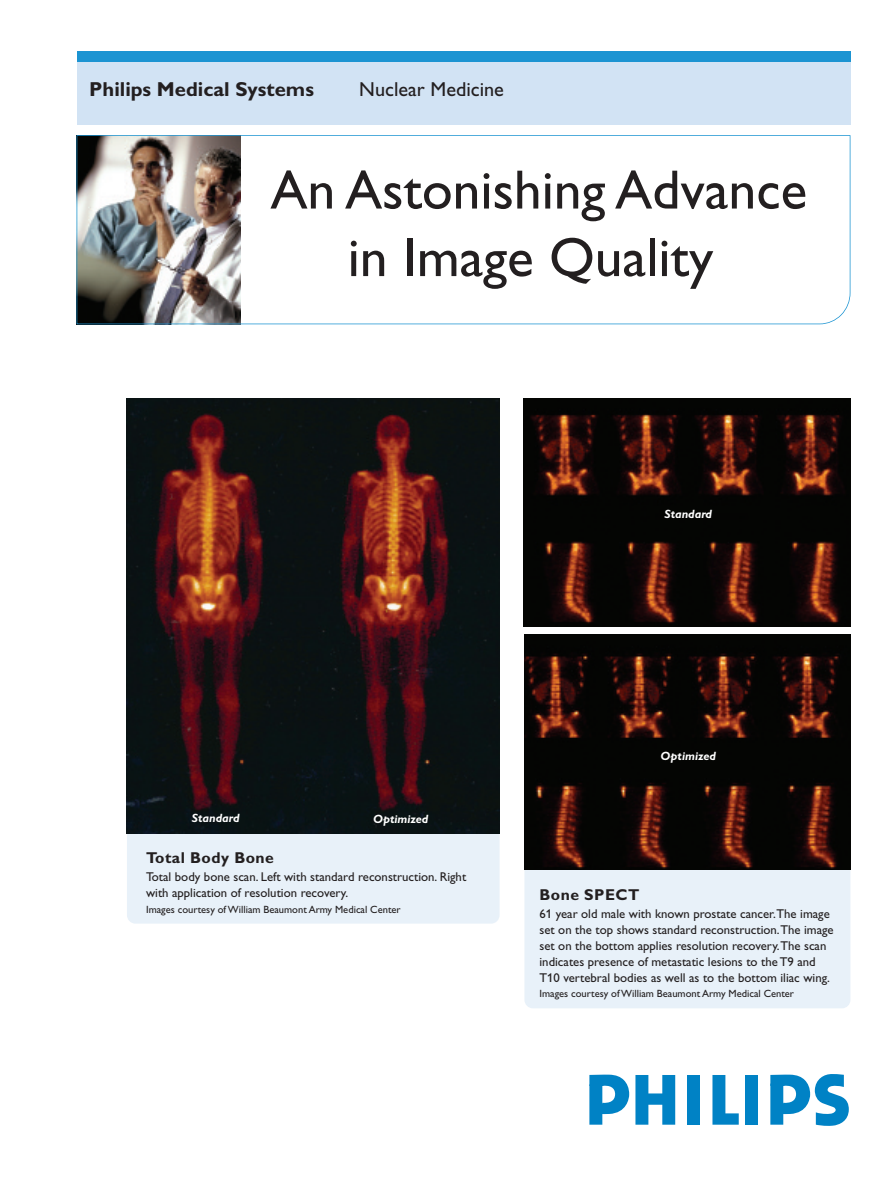
<style>
.page{position:relative;width:893px;height:1187px;background:#fff}
.page>*{position:absolute;margin:0;border:0;box-sizing:border-box;transform-origin:0 0}
.t1{font:55.5px/67.5px "Gill Alt One";color:#231f20;text-align:center}
.t2{font:700 20.25px "Gill Alt One";color:#231f20}
.t3{font:20.25px "Gill Alt One";color:#231f20}
.t4{font:700 15.75px "Gill Alt One";letter-spacing:.03em;color:#231f20}
.t5{font:12.75px/15.8px "Gill Alt One";color:#231f20}
.t6{font:italic 700 12px "Gill Alt One";color:#fff}
.t7{font:10.5px "Gill Alt One";color:#231f20}
</style>
<div class="page">
<div style="left:524px;top:842px;width:326px;height:166px;background:#e8f1f9;border-radius:9px"></div>
<div style="left:127px;top:810px;width:373px;height:113px;background:#e8f1f9;border-radius:9px"></div>
<img style="left:127px;top:398px;width:372px;height:435px">
<svg style="left:589px;top:1074px;width:260px;height:52px"></svg>
<div style="left:77px;top:56px;width:773px;height:69px;background:#d2e3f4"></div>
<div style="left:77px;top:51px;width:773px;height:11px;background:#1c94d2"></div>
<svg style="left:77px;top:135px;width:773px;height:189px"></svg>
<img style="left:524px;top:398px;width:326px;height:228px">
<img style="left:524px;top:634px;width:326px;height:235px">
<h2 class="t2" style="left:89px;top:82px;width:226px">Philips Medical Systems</h2>
<h2 class="t3" style="left:359px;top:82px;width:146px">Nuclear Medicine</h2>
<h1 class="t1" style="left:270px;top:161px;width:538px">An Astonishing Advance in Image Quality</h1>
<p class="t6" style="left:664px;top:510px;width:49px">Standard</p>
<p class="t6" style="left:192px;top:813px;width:49px">Standard</p>
<p class="t6" style="left:373px;top:814px;width:57px">Optimized</p>
<p class="t4" style="left:146px;top:851px;width:129px">Total Body Bone</p>
<p class="t5" style="left:146px;top:870px;width:322px">Total body bone scan. Left with standard reconstruction. Right with application of resolution recovery.</p>
<p class="t7" style="left:146px;top:905px;width:256px">Images courtesy of William Beaumont Army Medical Center</p>
<p class="t6" style="left:661px;top:751px;width:57px">Optimized</p>
<p class="t4" style="left:539px;top:889px;width:101px">Bone SPECT</p>
<p class="t5" style="left:539px;top:907px;width:296px">61 year old male with known prostate cancer.The image set on the top shows standard reconstruction.The image set on the bottom applies resolution recovery.The scan indicates presence of metastatic lesions to the T9 and T10 vertebral bodies as well as to the bottom iliac wing.</p>
<p class="t7" style="left:539px;top:989px;width:256px">Images courtesy of William Beaumont Army Medical Center</p>
</div>
